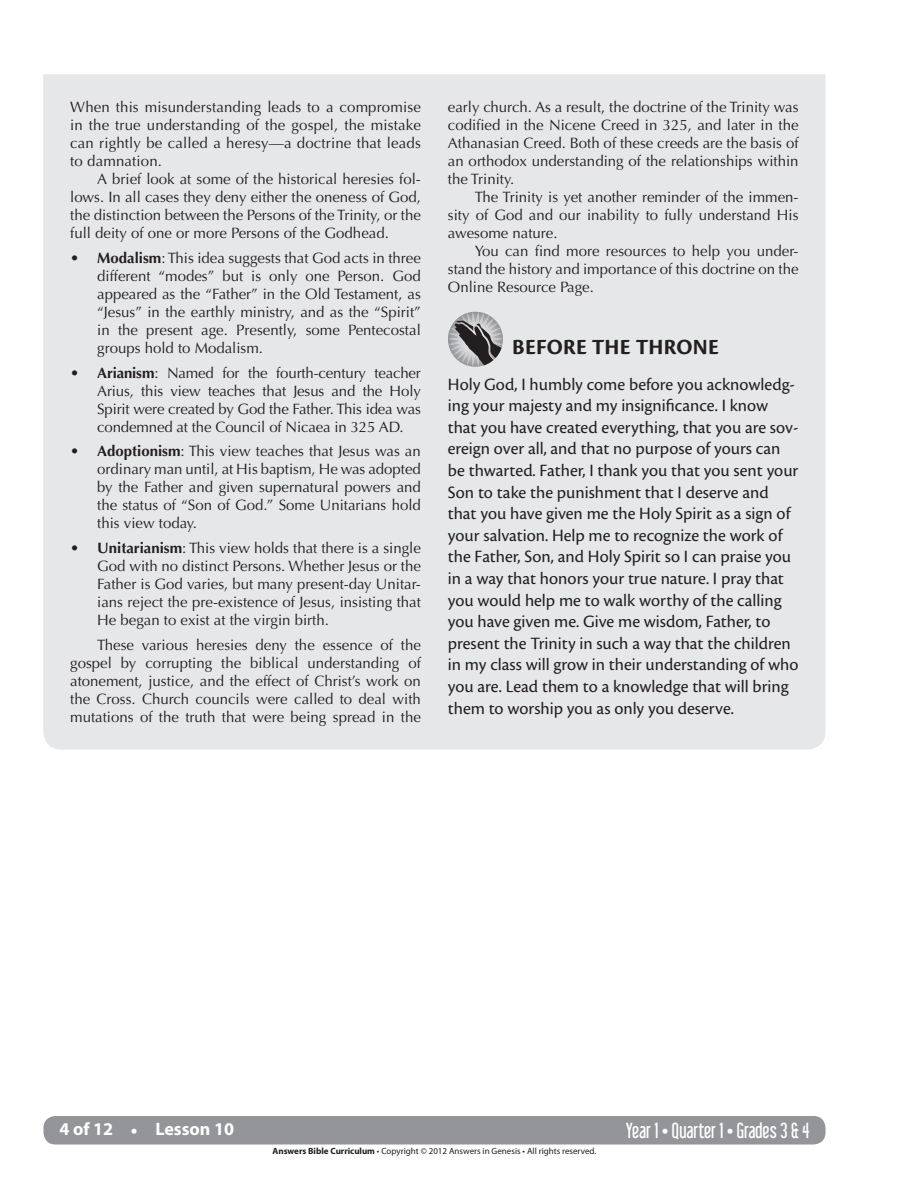
<style>
.page{position:relative;width:918px;height:1188px;background:#fff}
.page>*{position:absolute;margin:0;border:0;box-sizing:border-box;transform-origin:0 0}
.t1{font:700 22.5px "Cronos Pro";letter-spacing:.015em;color:#231f20}
.t2{font:19.5px "Libel Suit";color:#fff}
.t3{font:18px/21.6px "Cronos Pro";color:#231f20}
.t4{font:700 18px "Myriad Pro";color:#fff}
.t5{font:15px/18px "Optima LT Std";color:#231f20;text-align:justify}
.t6{font:9px "Myriad Pro";color:#231f20}
.s1{font-weight:700}
.s2{font-family:"Libel Suit";font-weight:400;font-size:19.5px}
</style>
<div class="page">
<div style="left:44px;top:1116px;width:782px;height:28px;background:#939598;border-radius:12px"></div>
<div style="left:43px;top:74px;width:783px;height:676px;background:#e6e7e9"></div>
<svg style="left:448px;top:312px;width:55px;height:55px;background:#949496"></svg>
<p class="t5" style="left:70px;top:98px;width:352px">When this misunderstanding leads to a compromise in the true understanding of the gospel, the mistake can rightly be called a heresy—a doctrine that leads to damnation.</p>
<p class="t5" style="left:70px;top:170px;width:352px;text-indent:27px">A brief look at some of the historical heresies fol&shy;lows. In all cases they deny either the oneness of God, the distinction between the Persons of the Trinity, or the full deity of one or more Persons of the Godhead.</p>
<p class="t5" style="left:97px;top:249px;width:325px;text-indent:-27px">• <span class="s1">Modalism</span>: This idea suggests that God acts in three different “modes” but is only one Person. God appeared as the “Father” in the Old Testament, as “Jesus” in the earthly ministry, and as the “Spirit” in the present age. Presently, some Pentecostal groups hold to Modalism.</p>
<p class="t5" style="left:97px;top:364px;width:325px;text-indent:-27px">• <span class="s1">Arianism</span>: Named for the fourth-century teacher Arius, this view teaches that Jesus and the Holy Spirit were created by God the Father. This idea was condemned at the Council of Nicaea in 325 AD.</p>
<p class="t5" style="left:97px;top:443px;width:325px;text-indent:-27px">• <span class="s1">Adoptionism</span>: This view teaches that Jesus was an ordinary man until, at His baptism, He was adopted by the Father and given supernatural powers and the status of “Son of God.” Some Unitarians hold this view today.</p>
<p class="t5" style="left:97px;top:539px;width:325px;text-indent:-27px">• <span class="s1">Unitarianism</span>: This view holds that there is a single God with no distinct Persons. Whether Jesus or the Father is God varies, but many present-day Unitar&shy;ians reject the pre-existence of Jesus, insisting that He began to exist at the virgin birth.</p>
<p class="t5" style="left:70px;top:636px;width:352px;text-indent:27px">These various heresies deny the essence of the gospel by corrupting the biblical understanding of atonement, justice, and the effect of Christ’s work on the Cross. Church councils were called to deal with mutations of the truth that were being spread in the</p>
<p class="t5" style="left:448px;top:98px;width:352px">early church. As a result, the doctrine of the Trinity was codified in the Nicene Creed in 325, and later in the Athanasian Creed. Both of these creeds are the basis of an orthodox understanding of the relationships within the Trinity.</p>
<p class="t5" style="left:448px;top:188px;width:352px;text-indent:27px">The Trinity is yet another reminder of the immen&shy;sity of God and our inability to fully understand His awesome nature.</p>
<p class="t5" style="left:448px;top:242px;width:352px;text-indent:27px">You can find more resources to help you under&shy;stand the history and importance of this doctrine on the Online Resource Page.</p>
<h1 class="t1" style="left:512px;top:335px;width:208px">BEFORE THE THRONE</h1>
<p class="t3" style="left:448px;top:373px;width:352px">Holy God, I humbly come before you acknowledg&shy;ing your majesty and my insignificance. I know that you have created everything, that you are sov&shy;ereign over all, and that no purpose of yours can be thwarted. Father, I thank you that you sent your Son to take the punishment that I deserve and that you have given me the Holy Spirit as a sign of your salvation. Help me to recognize the work of the Father, Son, and Holy Spirit so I can praise you in a way that honors your true nature. I pray that you would help me to walk worthy of the calling you have given me. Give me wisdom, Father, to present the Trinity in such a way that the children in my class will grow in their understanding of who you are. Lead them to a knowledge that will bring them to worship you as only you deserve.</p>
<p class="t4" style="left:60px;top:1118px;width:176px">4 of 12 <span class="s2">•</span> Lesson 10</p>
<h2 class="t2" style="left:626px;top:1118px;width:185px">Year 1 • Quarter 1 • Grades 3 &amp; 4</h2>
<p class="t6" style="left:273px;top:1145px;width:325px"><span class="s1">Answers Bible Curriculum</span> • Copyright © 2012 Answers in Genesis • All rights reserved.</p>
</div>
